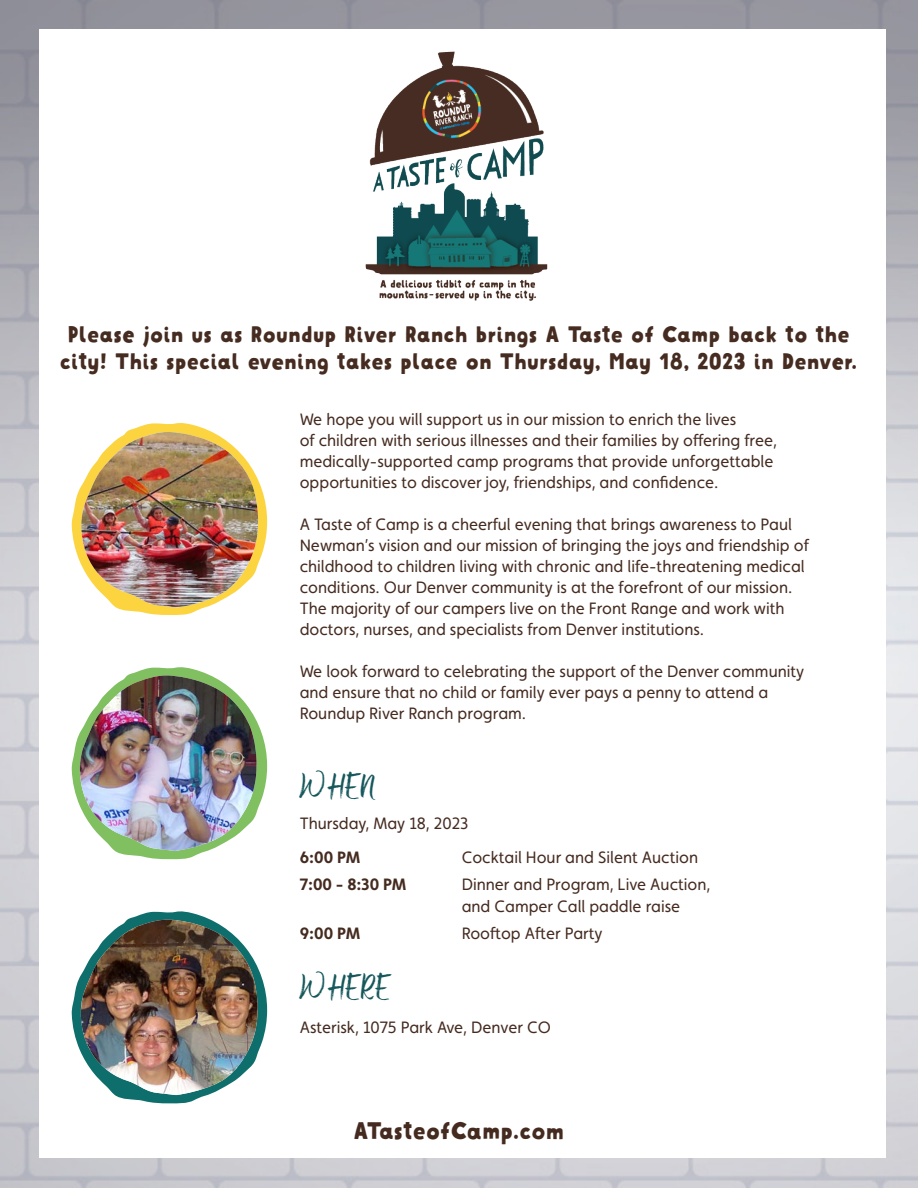
<style>
.page{position:relative;width:918px;height:1188px;background:#fff}
.page>*{position:absolute;margin:0;border:0;box-sizing:border-box;transform-origin:0 0}
.t1{font:30px "ATS Script";letter-spacing:.01em;color:#16575b}
.t2{font:24px "Mrs Lollipop";color:#452a20}
.t3{font:22.5px/27px "Mrs Lollipop";color:#452b20;text-align:center}
.t4{font:16.5px/21px "Faricy New";color:#452b20}
.t5{font:700 16.5px "Faricy New";color:#452b20}
</style>
<div class="page">
<img style="left:365px;top:51px;width:183px;height:250px">
<svg style="left:72px;top:423px;width:195px;height:192px"></svg>
<img style="left:81px;top:432px;width:177px;height:175px">
<svg style="left:72px;top:667px;width:195px;height:193px"></svg>
<img style="left:79px;top:675px;width:178px;height:176px">
<svg style="left:72px;top:911px;width:195px;height:193px"></svg>
<img style="left:80px;top:920px;width:178px;height:175px">
<p class="t3" style="left:60px;top:322px;width:799px">Please join us as Roundup River Ranch brings A Taste of Camp back to the city! This special evening takes place on Thursday, May 18, 2023 in Denver.</p>
<p class="t4" style="left:300px;top:408px;width:438px">We hope you will support us in our mission to enrich the lives</p>
<p class="t4" style="left:300px;top:429px;width:479px">of children with serious illnesses and their families by offering free,</p>
<p class="t4" style="left:300px;top:450px;width:475px">medically-supported camp programs that provide unforgettable</p>
<p class="t4" style="left:300px;top:471px;width:420px">opportunities to discover joy, friendships, and confidence.</p>
<p class="t4" style="left:300px;top:513px;width:511px">A Taste of Camp is a cheerful evening that brings awareness to Paul Newman’s vision and our mission of bringing the joys and friendship of childhood to children living with chronic and life-threatening medical conditions. Our Denver community is at the forefront of our mission.<br>The majority of our campers live on the Front Range and work with doctors, nurses, and specialists from Denver institutions.</p>
<p class="t4" style="left:300px;top:660px;width:506px">We look forward to celebrating the support of the Denver community and ensure that no child or family ever pays a penny to attend a<br>Roundup River Ranch program.</p>
<p class="t1" style="left:300px;top:770px;width:78px">WHEN</p>
<p class="t4" style="left:300px;top:813px;width:170px">Thursday, May 18, 2023</p>
<p class="t5" style="left:300px;top:847px;width:62px">6:00 PM</p>
<p class="t4" style="left:462px;top:847px;width:238px">Cocktail Hour and Silent Auction</p>
<p class="t5" style="left:300px;top:874px;width:108px">7:00 - 8:30 PM</p>
<p class="t4" style="left:462px;top:873px;width:250px;line-height:22.5px">Dinner and Program, Live Auction, and Camper Call paddle raise</p>
<p class="t5" style="left:300px;top:924px;width:62px">9:00 PM</p>
<p class="t4" style="left:462px;top:923px;width:142px">Rooftop After Party</p>
<p class="t1" style="left:300px;top:971px;width:92px">WHERE</p>
<p class="t4" style="left:300px;top:1016px;width:253px">Asterisk, 1075 Park Ave, Denver CO</p>
<p class="t2" style="left:354px;top:1116px;width:212px">ATasteofCamp.com</p>
</div>
